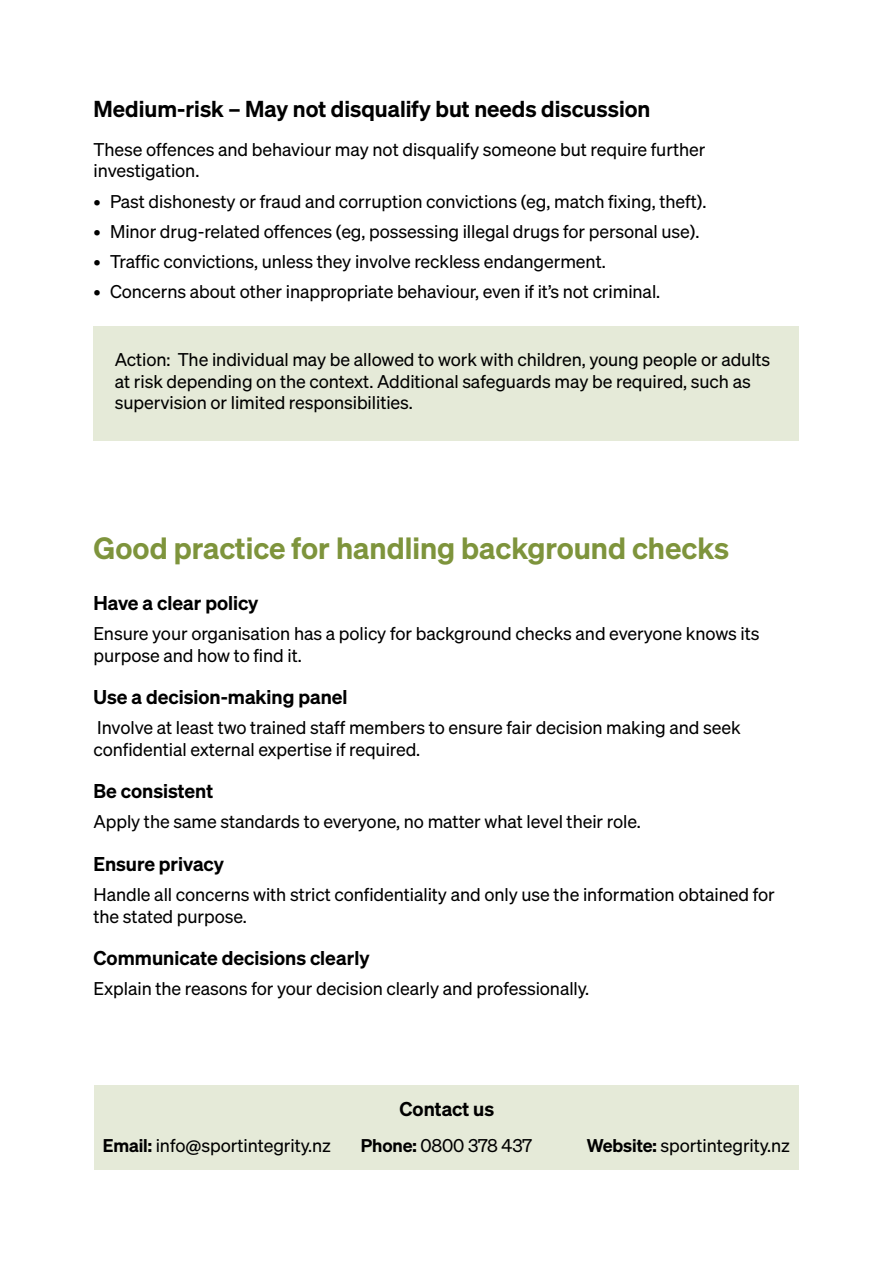
<style>
.page{position:relative;width:893px;height:1263px;background:#fff}
.page>*{position:absolute;margin:0;border:0;box-sizing:border-box;transform-origin:0 0}
.t1{font:600 30px "Sohne";color:#7e943c}
.t2{font:600 22.5px "Sohne";color:#000}
.t3{font:600 19.5px "Sohne";color:#000}
.t4{font:18px/21.8px "Sohne Buch";letter-spacing:-.005em;color:#000}
.s1{font-family:"Sohne";font-weight:600}
</style>
<div class="page">
<div style="left:94px;top:1085px;width:705px;height:84px;background:#e5ead8"></div>
<div style="left:94px;top:326px;width:705px;height:115px;background:#e5ead8"></div>
<p class="t2" style="left:94px;top:95px;width:558px">Medium-risk – May not disqualify but needs discussion</p>
<p class="t4" style="left:94px;top:138px;width:613px">These offences and behaviour may not disqualify someone but require further investigation.</p>
<p class="t4" style="left:94px;top:190px;width:614px">• Past dishonesty or fraud and corruption convictions (eg, match fixing, theft).</p>
<p class="t4" style="left:94px;top:220px;width:607px">• Minor drug-related offences (eg, possessing illegal drugs for personal use).</p>
<p class="t4" style="left:94px;top:250px;width:514px">• Traffic convictions, unless they involve reckless endangerment.</p>
<p class="t4" style="left:94px;top:281px;width:568px">• Concerns about other inappropriate behaviour, even if it’s not criminal.</p>
<p class="t4" style="left:115px;top:348px;width:657px">Action: The individual may be allowed to work with children, young people or adults at risk depending on the context. Additional safeguards may be required, such as supervision or limited responsibilities.</p>
<h1 class="t1" style="left:94px;top:529px;width:637px">Good practice for handling background checks</h1>
<p class="t3" style="left:94px;top:590px;width:166px">Have a clear policy</p>
<p class="t4" style="left:94px;top:622px;width:667px">Ensure your organisation has a policy for background checks and everyone knows its purpose and how to find it.</p>
<p class="t3" style="left:94px;top:684px;width:255px">Use a decision-making panel</p>
<p class="t4" style="left:94px;top:716px;width:649px">Involve at least two trained staff members to ensure fair decision making and seek confidential external expertise if required.</p>
<p class="t3" style="left:94px;top:779px;width:121px">Be consistent</p>
<p class="t4" style="left:94px;top:811px;width:549px">Apply the same standards to everyone, no matter what level their role.</p>
<p class="t3" style="left:94px;top:851px;width:132px">Ensure privacy</p>
<p class="t4" style="left:94px;top:883px;width:683px">Handle all concerns with strict confidentiality and only use the information obtained for the stated purpose.</p>
<p class="t3" style="left:94px;top:946px;width:277px">Communicate decisions clearly</p>
<p class="t4" style="left:94px;top:977px;width:497px">Explain the reasons for your decision clearly and professionally.</p>
<p class="t3" style="left:399px;top:1096px;width:96px">Contact us</p>
<p class="t4" style="left:103px;top:1134px;width:230px"><span class="s1">Email:</span> info@sportintegrity.nz</p>
<p class="t4" style="left:361px;top:1134px;width:173px"><span class="s1">Phone:</span> 0800 378 437</p>
<p class="t4" style="left:587px;top:1134px;width:205px"><span class="s1">Website:</span> sportintegrity.nz</p>
</div>
